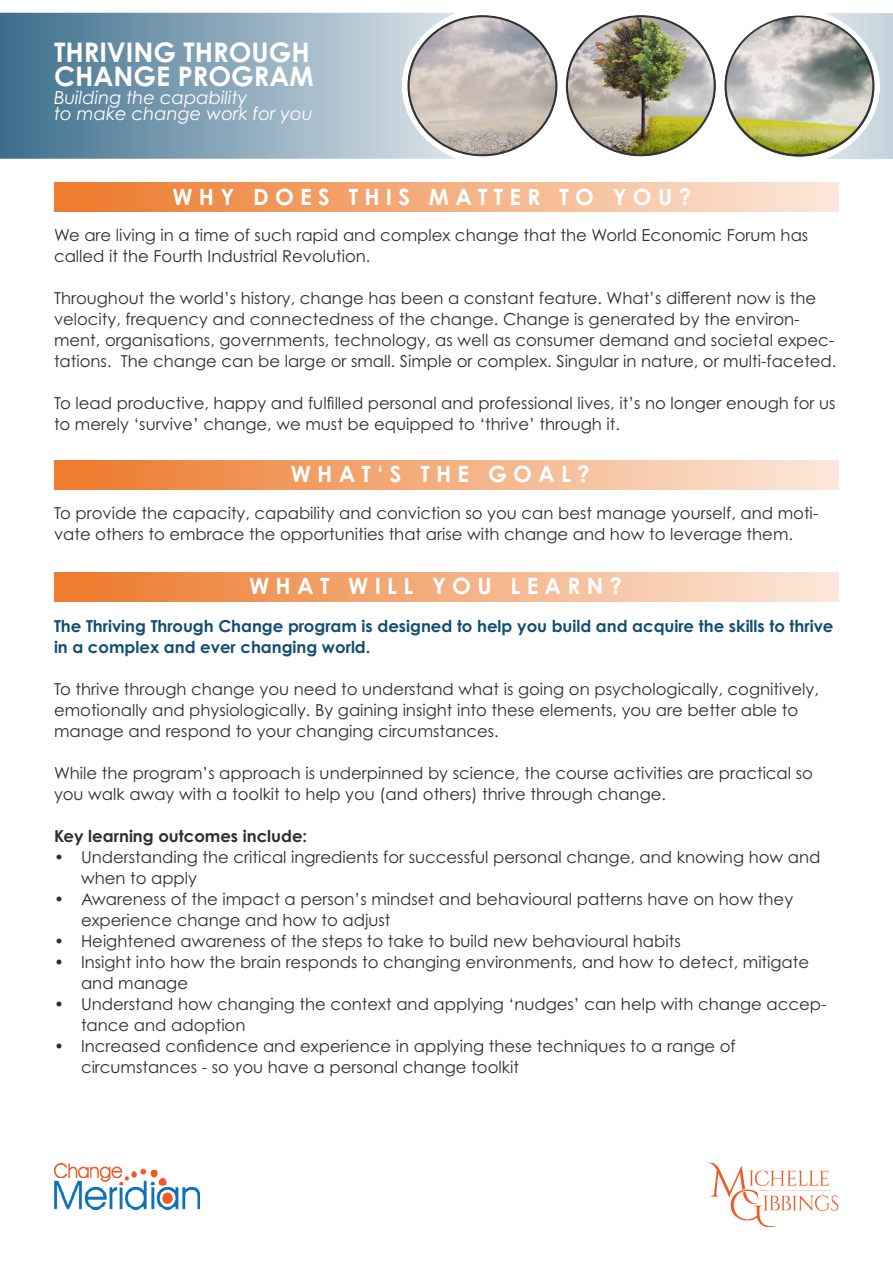
<style>
.page{position:relative;width:893px;height:1263px;background:#fff}
.page>*{position:absolute;margin:0;border:0;box-sizing:border-box;transform-origin:0 0}
.Normal__Web{font:700 27px "Century Gothic Pro";color:#fff}
.t1{font:700 22.35px "Century Gothic Pro";color:#fff}
.Normal__Web-2{font:italic 18px "Century Gothic Pro";color:#fff}
.t2{font:16.5px/21px "Century Gothic Pro";color:#2e2f31}
.t3{font:700 16.5px/21px "Century Gothic Pro";color:#124e73}
.t4{font:700 16.5px "Century Gothic Pro";color:#2e2f31}
</style>
<div class="page">
<svg style="left:0;top:13px;width:456px;height:146px;background:#83a2b5"></svg>
<div style="left:402px;top:5px;width:195px;height:162px;background:#fff;border-radius:50%"></div>
<svg style="left:826px;top:13px;width:67px;height:146px;background:#c9d6df"></svg>
<div style="left:685px;top:5px;width:194px;height:162px;background:#fff;border-radius:50%"></div>
<img style="left:568px;top:17px;width:146px;height:137px">
<img style="left:727px;top:17px;width:145px;height:137px">
<img style="left:410px;top:17px;width:145px;height:137px">
<div style="left:54px;top:183px;width:785px;height:29px;background:linear-gradient(to right,#ec782a,#fbe8db)"></div>
<div style="left:54px;top:460px;width:785px;height:29px;background:linear-gradient(to right,#ec782a,#fbe8db)"></div>
<img style="left:54px;top:1163px;width:146px;height:46px">
<div style="left:54px;top:572px;width:785px;height:30px;background:linear-gradient(to right,#ec782a,#fbe8db)"></div>
<img style="left:707px;top:1162px;width:132px;height:66px">
<p class="Normal__Web" style="left:54px;top:35px;width:257px">THRIVING THROUGH</p>
<p class="Normal__Web" style="left:54px;top:60px;width:261px">CHANGE PROGRAM</p>
<p class="Normal__Web-2" style="left:54px;top:87px;width:195px">Building the capability</p>
<p class="Normal__Web-2" style="left:54px;top:103px;width:260px">to make change work for you</p>
<p class="t1" style="left:172px;top:183px;width:520px">W H Y D O E S T H I S M A T T E R T O Y O U ?</p>
<p class="t2" style="left:54px;top:224px;width:756px">We are living in a time of such rapid and complex change that the World Economic Forum has called it the Fourth Industrial Revolution.</p>
<p class="t2" style="left:54px;top:287px;width:784px">Throughout the world’s history, change has been a constant feature. What’s different now is the velocity, frequency and connectedness of the change. Change is generated by the environ&shy;ment, organisations, governments, technology, as well as consumer demand and societal expec&shy;tations. The change can be large or small. Simple or complex. Singular in nature, or multi-faceted.</p>
<p class="t2" style="left:54px;top:392px;width:783px">To lead productive, happy and fulfilled personal and professional lives, it’s no longer enough for us to merely ‘survive’ change, we must be equipped to ‘thrive’ through it.</p>
<p class="t1" style="left:291px;top:459px;width:301px">W H A T ‘ S T H E G O A L ?</p>
<p class="t2" style="left:54px;top:502px;width:766px">To provide the capacity, capability and conviction so you can best manage yourself, and moti&shy;vate others to embrace the opportunities that arise with change and how to leverage them.</p>
<p class="t1" style="left:249px;top:572px;width:375px">W H A T W I L L Y O U L E A R N ?</p>
<p class="t3" style="left:54px;top:615px;width:781px">The Thriving Through Change program is designed to help you build and acquire the skills to thrive in a complex and ever changing world.</p>
<p class="t2" style="left:54px;top:678px;width:766px">To thrive through change you need to understand what is going on psychologically, cognitively, emotionally and physiologically. By gaining insight into these elements, you are better able to manage and respond to your changing circumstances.</p>
<p class="t2" style="left:54px;top:762px;width:760px">While the program’s approach is underpinned by science, the course activities are practical so you walk away with a toolkit to help you (and others) thrive through change.</p>
<p class="t4" style="left:54px;top:825px;width:255px">Key learning outcomes include:</p>
<p class="t2" style="left:81px;top:846px;width:741px;text-indent:-27px">• Understanding the critical ingredients for successful personal change, and knowing how and when to apply</p>
<p class="t2" style="left:81px;top:888px;width:714px;text-indent:-27px">• Awareness of the impact a person’s mindset and behavioural patterns have on how they experience change and how to adjust</p>
<p class="t2" style="left:54px;top:930px;width:628px">• Heightened awareness of the steps to take to build new behavioural habits</p>
<p class="t2" style="left:81px;top:951px;width:730px;text-indent:-27px">• Insight into how the brain responds to changing environments, and how to detect, mitigate and manage</p>
<p class="t2" style="left:81px;top:993px;width:747px;text-indent:-27px">• Understand how changing the context and applying ‘nudges’ can help with change accep&shy;tance and adoption</p>
<p class="t2" style="left:81px;top:1035px;width:656px;text-indent:-27px">• Increased confidence and experience in applying these techniques to a range of circumstances - so you have a personal change toolkit</p>
</div>
